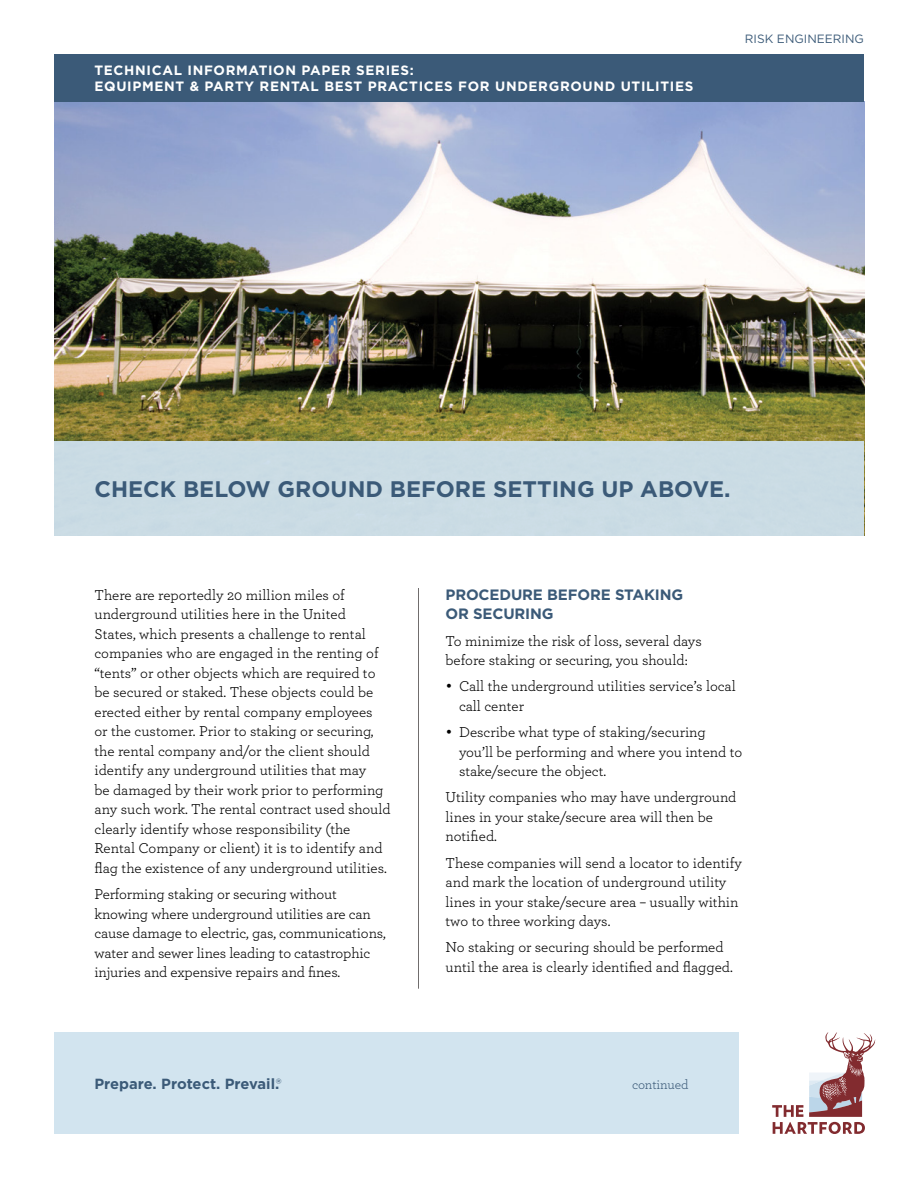
<style>
.page{position:relative;width:918px;height:1188px;background:#fff}
.page>*{position:absolute;margin:0;border:0;box-sizing:border-box;transform-origin:0 0}
.t1{font:700 22.5px "Gotham";color:#3b5a78}
.t2{font:15px/19.5px "Archer";color:#000}
.t3{font:700 15px/19.5px "Gotham";letter-spacing:-.01em;color:#3b5a78}
.t4{font:700 14.7px "Gotham";color:#3b5a78}
.t5{font:700 13.5px/16.2px "Gotham";letter-spacing:.05em;color:#fff}
.t6{font:13.5px "Archer";letter-spacing:-.01em;color:#3b5a78}
.t7{font:12px "Gotham";color:#3b5a78}
.s1{font-weight:400}
.s2{font-family:"Gotham"}
</style>
<div class="page">
<img style="left:55px;top:101px;width:809px;height:340px">
<div style="left:54px;top:441px;width:810px;height:95px;background:#cbdce4"></div>
<div style="left:54px;top:54px;width:810px;height:47px;background:#3b5a78"></div>
<div style="left:54px;top:1033px;width:685px;height:101px;background:#cee1ee"></div>
<svg style="left:772px;top:1032px;width:103px;height:102px"></svg>
<hr style="left:418px;top:588px;width:1px;height:401px;background:#706d6d">
<p class="t5" style="left:94px;top:62px;width:601px">TECHNICAL INFORMATION PAPER SERIES:<br>EQUIPMENT &amp; PARTY RENTAL BEST PRACTICES FOR UNDERGROUND UTILITIES</p>
<p class="t7" style="left:745px;top:31px;width:121px">RISK ENGINEERING</p>
<h1 class="t1" style="left:94px;top:474px;width:638px">CHECK BELOW GROUND BEFORE SETTING UP ABOVE.</h1>
<p class="t2" style="left:94px;top:585px;width:298px">There are reportedly 20 million miles of underground utilities here in the United States, which presents a challenge to rental companies who are engaged in the renting of “tents” or other objects which are required to be secured or staked. These objects could be erected either by rental company employees<br>or the customer. Prior to staking or securing, the rental company and/or the client should identify any underground utilities that may<br>be damaged by their work prior to performing any such work. The rental contract used should clearly identify whose responsibility (the Rental Company or client) it is to identify and flag the existence of any underground utilities.</p>
<p class="t2" style="left:94px;top:884px;width:293px">Performing staking or securing without knowing where underground utilities are can cause damage to electric, gas, communications, water and sewer lines leading to catastrophic injuries and expensive repairs and fines.</p>
<p class="t4" style="left:94px;top:1074px;width:189px">Prepare. Protect. Prevail.<span class="s1">®</span></p>
<p class="t3" style="left:446px;top:585px;width:239px">PROCEDURE BEFORE STAKING<br>OR SECURING</p>
<p class="t2" style="left:446px;top:630px;width:258px">To minimize the risk of loss, several days before staking or securing, you should:</p>
<p class="t2" style="left:459px;top:676px;width:278px;text-indent:-14px"><span class="s2">•</span> Call the underground utilities service’s local call center</p>
<p class="t2" style="left:459px;top:722px;width:285px;text-indent:-14px"><span class="s2">•</span> Describe what type of staking/securing you’ll be performing and where you intend to stake/secure the object.</p>
<p class="t2" style="left:446px;top:787px;width:292px">Utility companies who may have underground lines in your stake/secure area will then be notified.</p>
<p class="t2" style="left:446px;top:852px;width:298px">These companies will send a locator to identify and mark the location of underground utility lines in your stake/secure area – usually within two to three working days.</p>
<p class="t2" style="left:446px;top:937px;width:289px">No staking or securing should be performed until the area is clearly identified and flagged.</p>
<p class="t6" style="left:632px;top:1075px;width:58px">continued</p>
</div>
